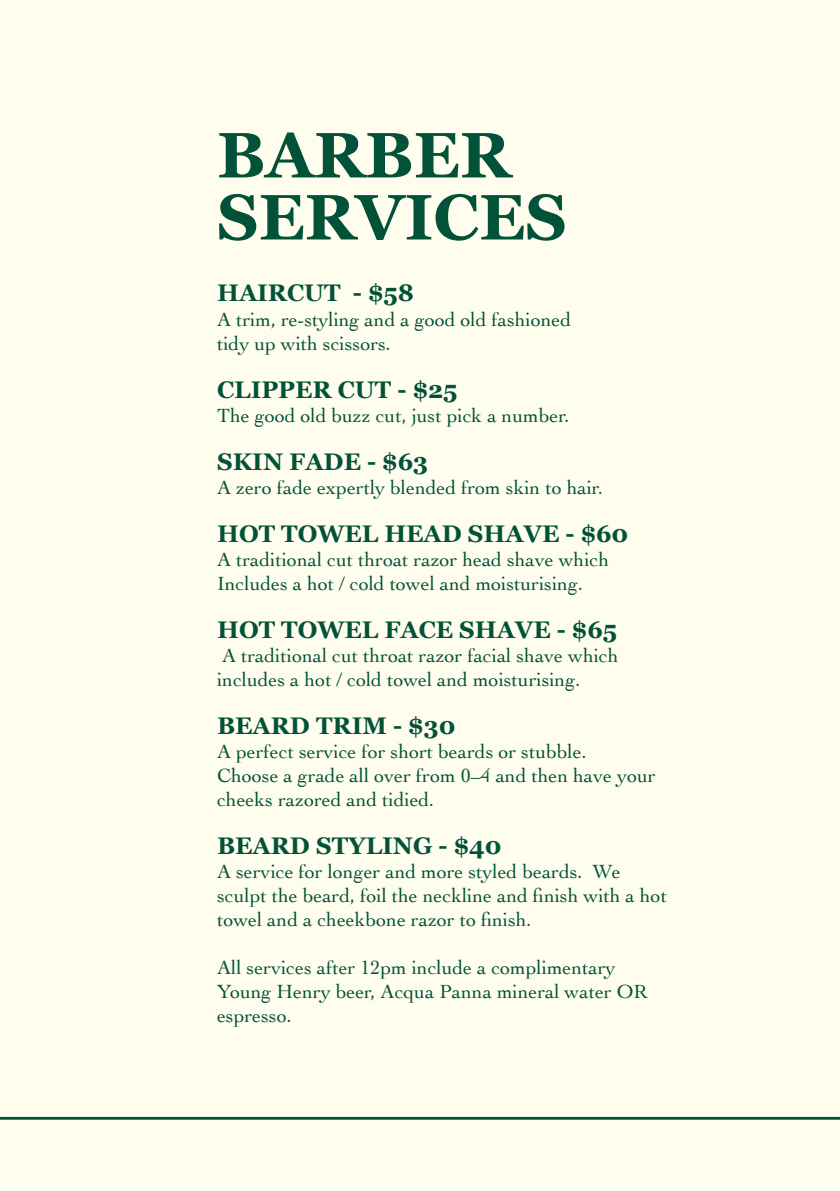
<style>
.page{position:relative;width:840px;height:1191px;background:#fff}
.page>*{position:absolute;margin:0;border:0;box-sizing:border-box;transform-origin:0 0}
.t1{font:700 64px/62px "Georgia";color:#025239}
.t2{font:700 24px "Georgia";color:#025239}
.t3{font:20px/24px "Cochin";color:#025239}
</style>
<div class="page">
<div style="left:0;top:0;width:839px;height:1191px;background:#fffdee"></div>
<svg style="left:0;top:1116px;width:839px;height:4px;background:#4b836d"></svg>
<h1 class="t1" style="left:217px;top:124px;width:351px">BARBER<br>SERVICES</h1>
<p class="t2" style="left:217px;top:278px;width:198px">HAIRCUT - $58</p>
<p class="t3" style="left:217px;top:306px;width:355px">A trim, re-styling and a good old fashioned tidy up with scissors.</p>
<p class="t2" style="left:217px;top:374px;width:242px">CLIPPER CUT - $25</p>
<p class="t3" style="left:217px;top:402px;width:354px">The good old buzz cut, just pick a number.</p>
<p class="t2" style="left:217px;top:446px;width:212px">SKIN FADE - $63</p>
<p class="t3" style="left:217px;top:474px;width:387px">A zero fade expertly blended from skin to hair.</p>
<p class="t2" style="left:217px;top:518px;width:412px">HOT TOWEL HEAD SHAVE - $60</p>
<p class="t3" style="left:217px;top:546px;width:393px">A traditional cut throat razor head shave which<br>Includes a hot / cold towel and moisturising.</p>
<p class="t2" style="left:217px;top:614px;width:401px">HOT TOWEL FACE SHAVE - $65</p>
<p class="t3" style="left:217px;top:642px;width:403px">A traditional cut throat razor facial shave which includes a hot / cold towel and moisturising.</p>
<p class="t2" style="left:217px;top:710px;width:240px">BEARD TRIM - $30</p>
<p class="t3" style="left:217px;top:738px;width:440px">A perfect service for short beards or stubble.<br>Choose a grade all over from 0–4 and then have your cheeks razored and tidied.</p>
<p class="t2" style="left:217px;top:830px;width:286px">BEARD STYLING - $40</p>
<p class="t3" style="left:217px;top:858px;width:451px">A service for longer and more styled beards. We sculpt the beard, foil the neckline and finish with a hot towel and a cheekbone razor to finish.</p>
<p class="t3" style="left:217px;top:954px;width:432px">All services after 12pm include a complimentary<br>Young Henry beer, Acqua Panna mineral water OR espresso.</p>
</div>
